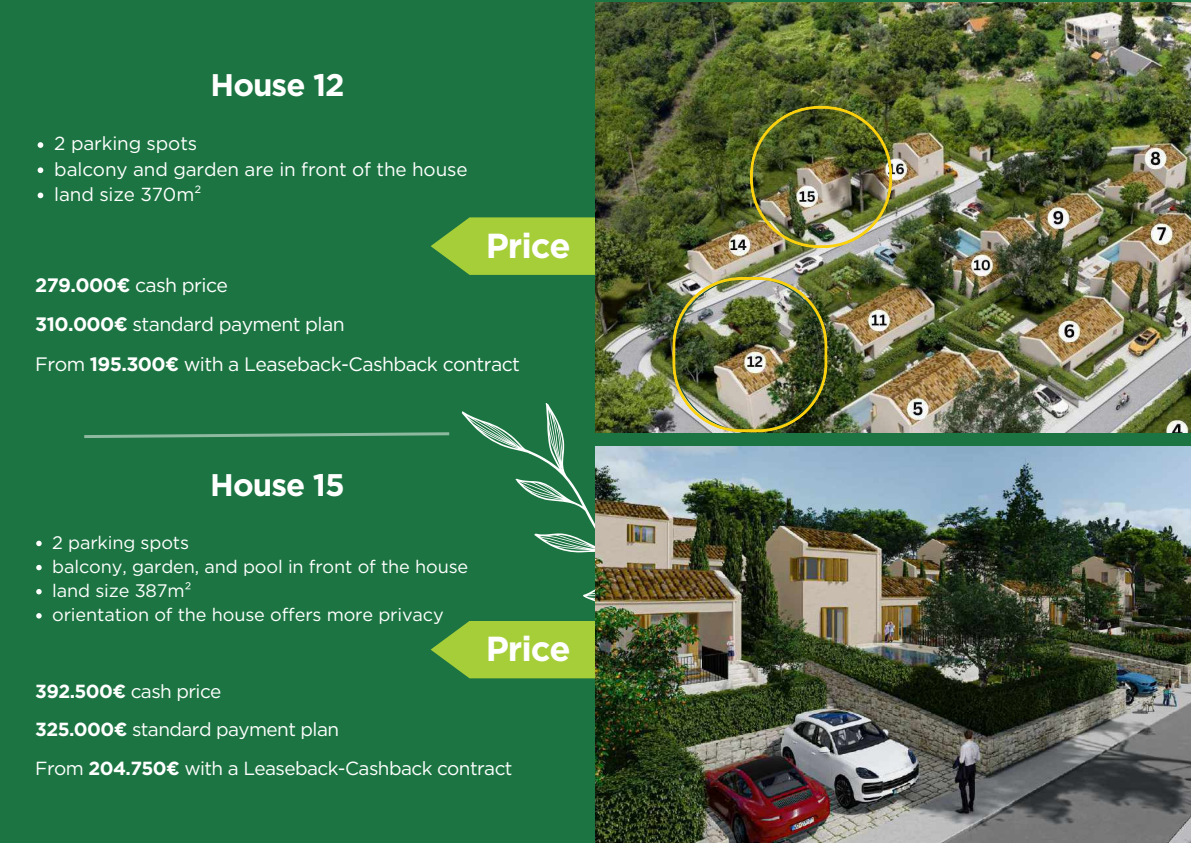
<style>
.page{position:relative;width:1191px;height:843px;background:#fff}
.page>*{position:absolute;margin:0;border:0;box-sizing:border-box;transform-origin:0 0}
.t1{font:700 34.7px "Gotham";letter-spacing:-.03em;color:#fff}
.t2{font:700 31.2px "Gotham";letter-spacing:-.03em;color:#fff}
.t3{font:19.4px/39.5px "Gotham";letter-spacing:-.03em;color:#fff}
.t4{font:19px/38.6px "Gotham";letter-spacing:-.03em;color:#fff}
.t5{font:18.9px/25.2px "Gotham";letter-spacing:-.005em;color:#fff}
.t6{font:18.1px/24.1px "Gotham";letter-spacing:-.005em;color:#fff}
.s1{font-weight:700}
</style>
<div class="page">
<div style="left:0;top:0;width:1190px;height:842px;background:#1b7441"></div>
<svg style="left:461px;top:403px;width:318px;height:199px"></svg>
<svg style="left:430px;top:217px;width:165px;height:58px;background:#94c23a"></svg>
<img style="left:595px;top:3px;width:595px;height:429px">
<img style="left:672px;top:277px;width:155px;height:155px">
<img style="left:749px;top:106px;width:143px;height:142px">
<svg style="left:430px;top:621px;width:165px;height:57px;background:#95c339"></svg>
<img style="left:595px;top:446px;width:595px;height:396px">
<svg style="left:38px;top:142px;width:5px;height:6px"></svg>
<svg style="left:38px;top:167px;width:5px;height:6px"></svg>
<svg style="left:38px;top:192px;width:5px;height:6px"></svg>
<svg style="left:36px;top:540px;width:6px;height:6px"></svg>
<svg style="left:36px;top:564px;width:6px;height:6px"></svg>
<svg style="left:36px;top:589px;width:6px;height:5px"></svg>
<svg style="left:36px;top:613px;width:6px;height:5px"></svg>
<svg style="left:84px;top:432px;width:366px;height:6px"></svg>
<h2 class="t2" style="left:210px;top:65px;width:136px">House 12</h2>
<p class="t5" style="left:54px;top:131px;width:415px">2 parking spots<br>balcony and garden are in front of the house land size 370m²</p>
<h1 class="t1" style="left:486px;top:224px;width:86px">Price</h1>
<p class="t3" style="left:35px;top:265px;width:486px"><span class="s1">279.000€</span> cash price<br><span class="s1">310.000€</span> standard payment plan<br>From <span class="s1">195.300€</span> with a Leaseback-Cashback contract</p>
<h2 class="t2" style="left:210px;top:466px;width:136px">House 15</h2>
<p class="t6" style="left:52px;top:529px;width:417px">2 parking spots<br>balcony, garden, and pool in front of the house land size 387m²<br>orientation of the house offers more privacy</p>
<h1 class="t1" style="left:486px;top:628px;width:86px">Price</h1>
<p class="t4" style="left:35px;top:671px;width:478px"><span class="s1">392.500€</span> cash price<br><span class="s1">325.000€</span> standard payment plan<br>From <span class="s1">204.750€</span> with a Leaseback-Cashback contract</p>
</div>
